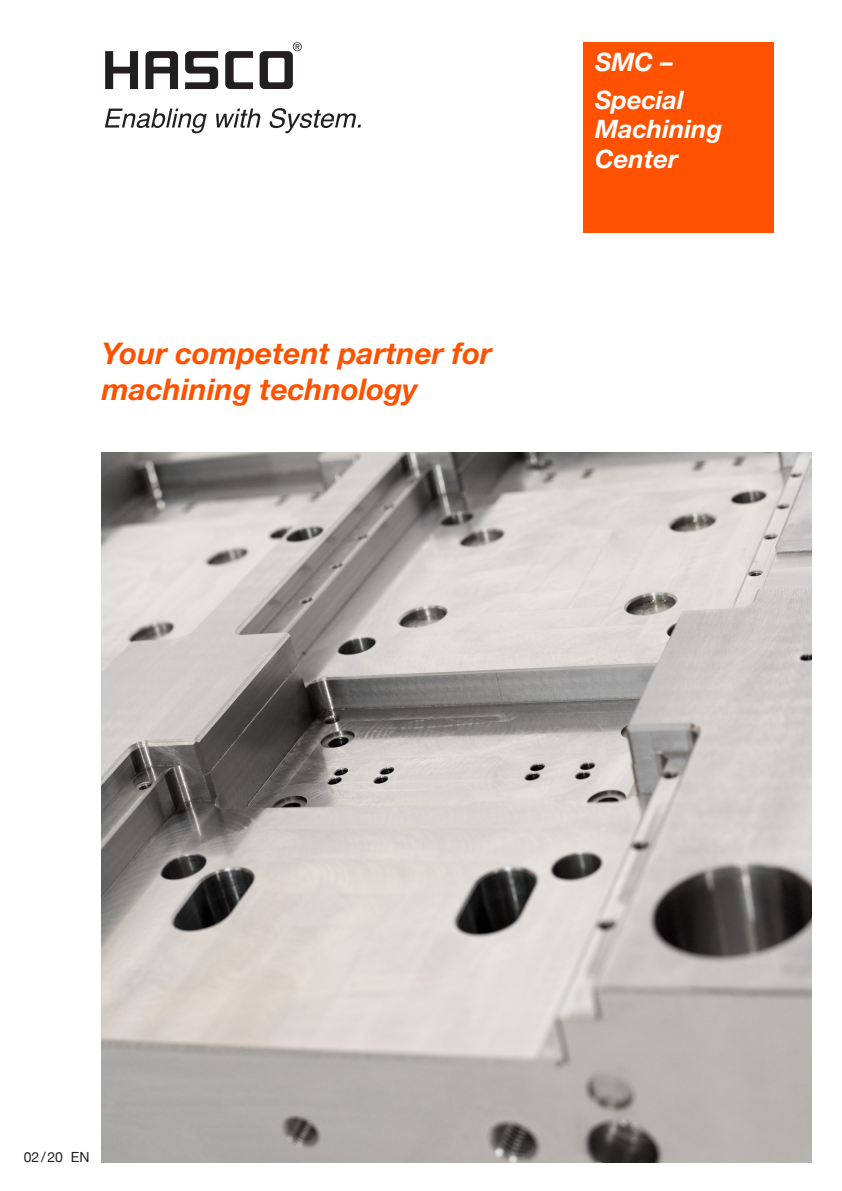
<style>
.page{position:relative;width:842px;height:1191px;background:#fff}
.page>*{position:absolute;margin:0;border:0;box-sizing:border-box;transform-origin:0 0}
.t1{font:italic 700 30px/35.8px "Helvetica Neue";color:#ff5200}
.t2{font:italic 700 25.4px/37.4px "Helvetica Neue";color:#fff}
.t3{font:14px "Helvetica Neue";color:#231f20}
</style>
<div class="page">
<img style="left:102px;top:452px;width:710px;height:710px">
<div style="left:584px;top:42px;width:190px;height:190px;background:#ff5200"></div>
<svg style="left:105px;top:51px;width:33px;height:38px"></svg>
<svg style="left:225px;top:51px;width:28px;height:38px"></svg>
<svg style="left:260px;top:42px;width:42px;height:47px"></svg>
<svg style="left:185px;top:51px;width:33px;height:38px"></svg>
<svg style="left:145px;top:51px;width:33px;height:38px"></svg>
<svg style="left:105px;top:108px;width:102px;height:25px"></svg>
<svg style="left:216px;top:108px;width:44px;height:20px"></svg>
<svg style="left:269px;top:108px;width:92px;height:25px"></svg>
<p class="t1" style="left:102px;top:338px;width:391px">Your competent partner for machining technology</p>
<p class="t2" style="left:595px;top:46px;width:90px">SMC –<br>Special</p>
<p class="t2" style="left:595px;top:117px;width:129px;line-height:29.4px">Machining<br>Center</p>
<p class="t3" style="left:24px;top:1149px;width:67px">02/20 EN</p>
</div>
